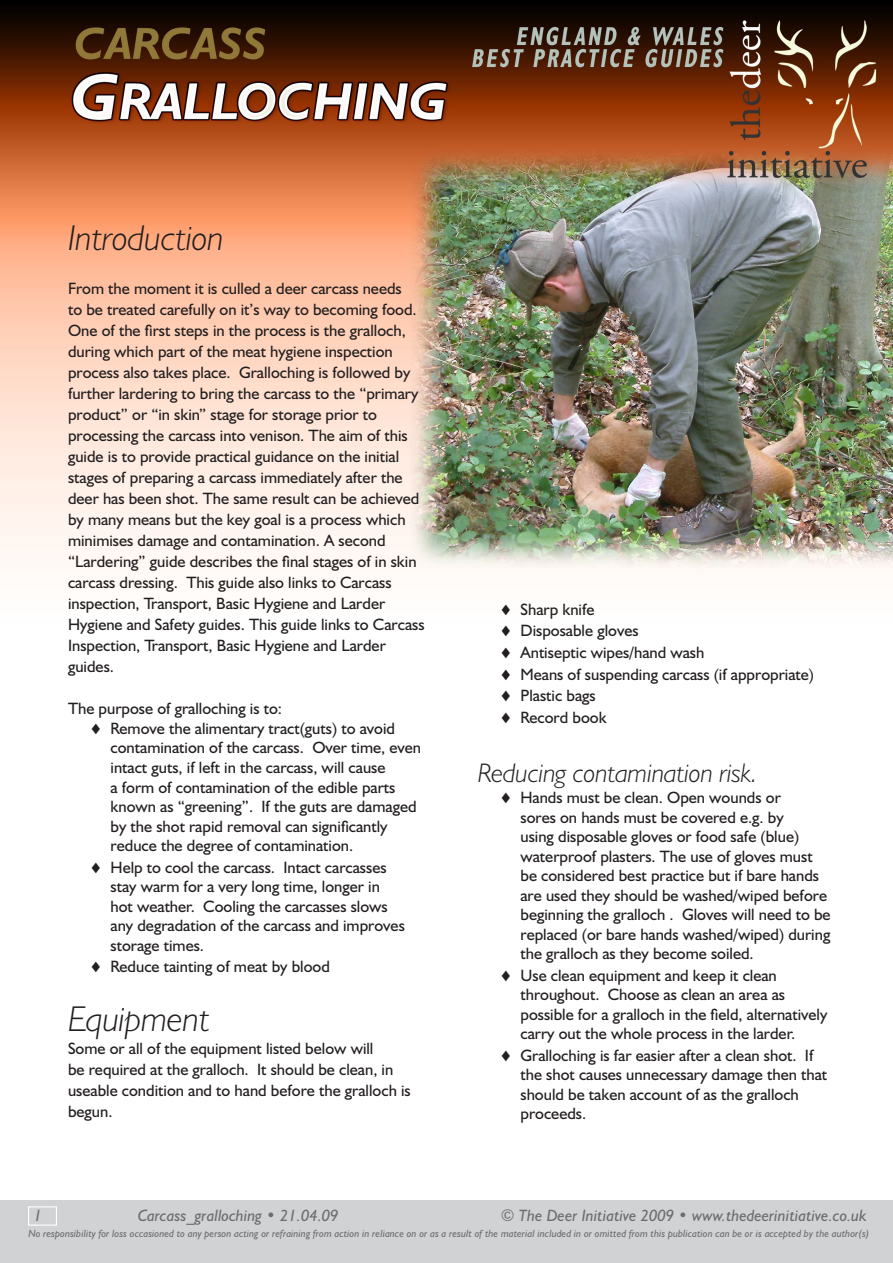
<style>
.page{position:relative;width:893px;height:1263px;background:#fff}
.page>*{position:absolute;margin:0;border:0;box-sizing:border-box;transform-origin:0 0}
.headerMin{font:italic 300 36px "Humanist 521 BT";letter-spacing:-.005em;color:#231f20}
.headerMinMin{font:italic 300 27px "Humanist 521 BT";letter-spacing:-.005em;color:#231f20}
.indentBullet{font:16.5px/21px "Humanist 521 BT";color:#231f20}
.captionPage{font:italic 16.5px "Humanist 521 BT";color:#6c6d70}
.captionPage-2{font:italic 10.5px "Humanist 521 BT";letter-spacing:.005em;color:#6c6d70}
</style>
<div class="page">
<img style="left:0;top:0;width:893px;height:1201px">
<div style="left:0;top:1201px;width:893px;height:62px;background:#d1d2d4"></div>
<div style="left:28px;top:1206px;width:29px;height:20px;border:1px solid #fff"></div>
<p class="headerMin" style="left:68px;top:216px;width:157px">Introduction</p>
<p class="indentBullet" style="left:68px;top:278px;width:358px">From the moment it is culled a deer carcass needs<br>to be treated carefully on it’s way to becoming food.<br>One of the first steps in the process is the gralloch, during which part of the meat hygiene inspection process also takes place. Gralloching is followed by further lardering to bring the carcass to the “primary product” or “in skin” stage for storage prior to processing the carcass into venison. The aim of this guide is to provide practical guidance on the initial stages of preparing a carcass immediately after the deer has been shot. The same result can be achieved by many means but the key goal is a process which minimises damage and contamination. A second “Lardering” guide describes the final stages of in skin carcass dressing. This guide also links to Carcass inspection, Transport, Basic Hygiene and Larder Hygiene and Safety guides. This guide links to Carcass Inspection, Transport, Basic Hygiene and Larder guides.</p>
<p class="indentBullet" style="left:68px;top:698px;width:216px">The purpose of gralloching is to:</p>
<p class="indentBullet" style="left:111px;top:738px;width:312px;line-height:19.5px">contamination of the carcass. Over time, even intact guts, if left in the carcass, will cause<br>a form of contamination of the edible parts known as “greening”. If the guts are damaged by the shot rapid removal can significantly reduce the degree of contamination.</p>
<p class="indentBullet" style="left:111px;top:876px;width:296px;line-height:19.5px">stay warm for a very long time, longer in hot weather. Cooling the carcasses slows any degradation of the carcass and improves storage times.</p>
<p class="indentBullet" style="left:89px;top:717px;width:307px">♦ Remove the alimentary tract(guts) to avoid</p>
<p class="indentBullet" style="left:89px;top:856px;width:299px">♦ Help to cool the carcass. Intact carcasses</p>
<p class="indentBullet" style="left:89px;top:956px;width:242px">♦ Reduce tainting of meat by blood</p>
<p class="headerMin" style="left:68px;top:997px;width:143px">Equipment</p>
<p class="indentBullet" style="left:68px;top:1037px;width:344px">Some or all of the equipment listed below will<br>be required at the gralloch. It should be clean, in useable condition and to hand before the gralloch is begun.</p>
<p class="indentBullet" style="left:499px;top:598px;width:97px">♦ Sharp knife</p>
<p class="indentBullet" style="left:499px;top:620px;width:141px">♦ Disposable gloves</p>
<p class="indentBullet" style="left:499px;top:641px;width:207px">♦ Antiseptic wipes/hand wash</p>
<p class="indentBullet" style="left:499px;top:663px;width:316px">♦ Means of suspending carcass (if appropriate)</p>
<p class="indentBullet" style="left:499px;top:685px;width:98px">♦ Plastic bags</p>
<p class="indentBullet" style="left:499px;top:706px;width:109px">♦ Record book</p>
<p class="headerMinMin" style="left:478px;top:756px;width:281px">Reducing contamination risk.</p>
<p class="indentBullet" style="left:520px;top:807px;width:312px;line-height:19.5px">sores on hands must be covered e.g. by<br>using disposable gloves or food safe (blue) waterproof plasters. The use of gloves must be considered best practice but if bare hands are used they should be washed/wiped before beginning the gralloch . Gloves will need to be replaced (or bare hands washed/wiped) during the gralloch as they become soiled.</p>
<p class="indentBullet" style="left:520px;top:984px;width:308px;line-height:19.5px">throughout. Choose as clean an area as possible for a gralloch in the field, alternatively carry out the whole process in the larder.</p>
<p class="indentBullet" style="left:520px;top:1065px;width:308px;line-height:19.5px">the shot causes unnecessary damage then that should be taken account of as the gralloch proceeds.</p>
<p class="indentBullet" style="left:499px;top:787px;width:283px">♦ Hands must be clean. Open wounds or</p>
<p class="indentBullet" style="left:499px;top:964px;width:279px">♦ Use clean equipment and keep it clean</p>
<p class="indentBullet" style="left:499px;top:1044px;width:316px">♦ Gralloching is far easier after a clean shot. If</p>
<p class="captionPage" style="left:138px;top:1205px;width:202px">Carcass_gralloching • 21 .04.09</p>
<p class="captionPage" style="left:501px;top:1205px;width:367px">© The Deer Initiative 2009 • www.thedeerinitiative.co.uk</p>
<p class="captionPage-2" style="left:28px;top:1227px;width:843px">No responsibility for loss occasioned to any person acting or refraining from action in reliance on or as a result of the material included in or omitted from this publication can be or is accepted by the author(s)</p>
</div>
